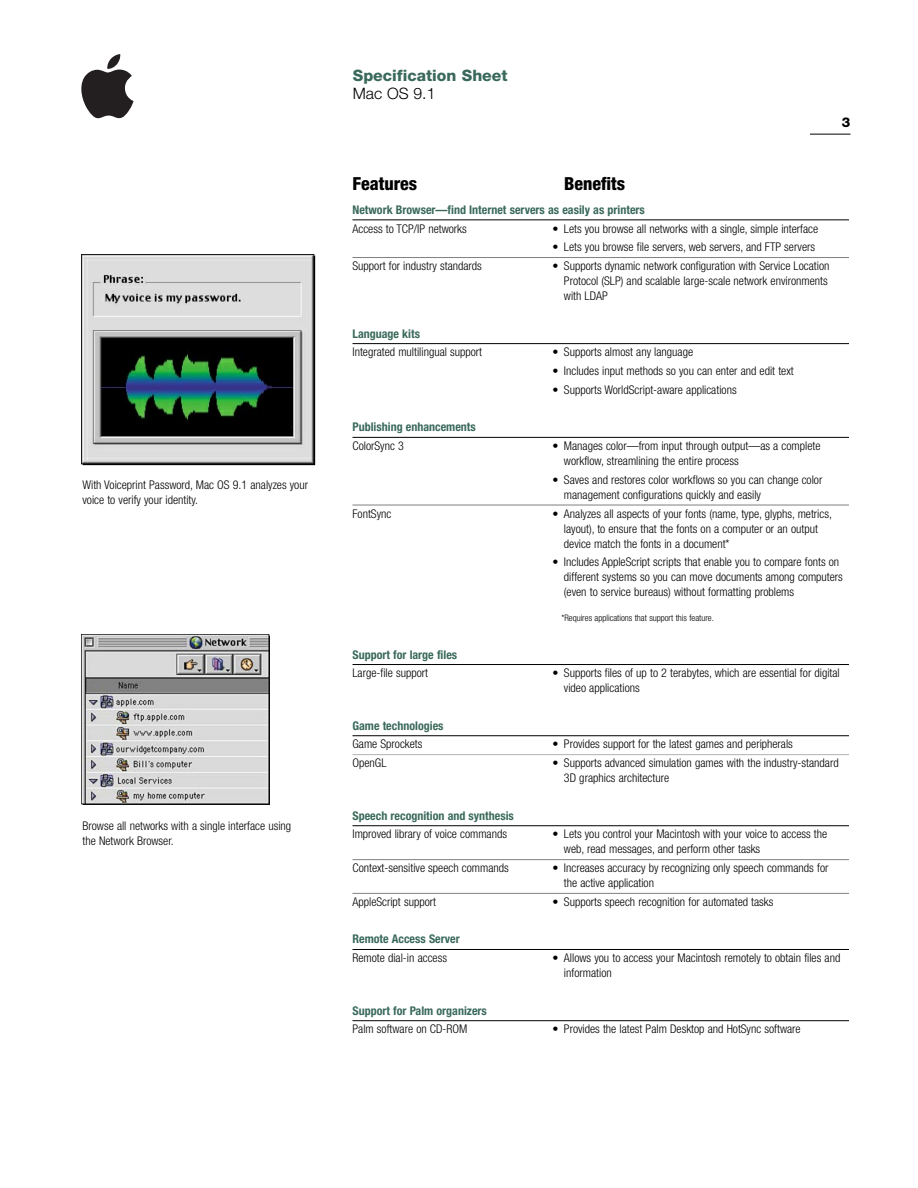
<style>
.page{position:relative;width:918px;height:1188px;background:#fff}
.page>*{position:absolute;margin:0;border:0;box-sizing:border-box;transform-origin:0 0}
.t1{font:800 condensed 18px "Helvetica Neue";color:#000}
.t2{font:800 15.75px "Helvetica Neue";color:#3a695c}
.t3{font:300 15.75px "Helvetica Neue";color:#000}
.t4{font:800 13.5px "Helvetica Neue";color:#000}
.t5{font:300 condensed 12px/15px "Helvetica Neue";color:#000}
.t6{font:700 condensed 12px "Helvetica Neue";color:#3a695c}
.t7{font:300 condensed 9px "Helvetica Neue";color:#000}
</style>
<div class="page">
<svg style="left:81px;top:54px;width:53px;height:64px"></svg>
<hr style="left:810px;top:134px;width:40px;height:1px;background:#000">
<hr style="left:352px;top:220px;width:497px;height:1px;background:#000">
<hr style="left:352px;top:257px;width:497px;height:1px;background:#808080">
<hr style="left:352px;top:343px;width:497px;height:1px;background:#000">
<hr style="left:352px;top:437px;width:497px;height:1px;background:#000">
<hr style="left:352px;top:505px;width:497px;height:1px;background:#808080">
<hr style="left:352px;top:664px;width:497px;height:1px;background:#000">
<hr style="left:352px;top:735px;width:497px;height:1px;background:#000">
<hr style="left:352px;top:754px;width:497px;height:1px;background:#b3b3b3">
<hr style="left:352px;top:825px;width:497px;height:1px;background:#000">
<hr style="left:352px;top:859px;width:497px;height:1px;background:#808080">
<hr style="left:352px;top:893px;width:497px;height:1px;background:#808080">
<hr style="left:352px;top:949px;width:497px;height:1px;background:#000">
<hr style="left:352px;top:1020px;width:497px;height:1px;background:#000">
<img style="left:81px;top:254px;width:235px;height:212px">
<img style="left:81px;top:634px;width:188px;height:171px">
<p class="t5" style="left:82px;top:478px;width:227px">With Voiceprint Password, Mac OS 9.1 analyzes your voice to verify your identity.</p>
<p class="t5" style="left:83px;top:819px;width:210px">Browse all networks with a single interface using the Network Browser.</p>
<h2 class="t2" style="left:353px;top:69px;width:156px">Specification Sheet</h2>
<h2 class="t3" style="left:353px;top:88px;width:84px">Mac OS 9.1</h2>
<p class="t4" style="left:842px;top:117px;width:10px">3</p>
<h1 class="t1" style="left:352px;top:177px;width:66px">Features</h1>
<h1 class="t1" style="left:564px;top:177px;width:63px">Benefits</h1>
<p class="t6" style="left:352px;top:205px;width:294px">Network Browser—find Internet servers as easily as printers</p>
<p class="t5" style="left:352px;top:222px;width:116px">Access to TCP/IP networks</p>
<p class="t5" style="left:552px;top:222px;width:267px">• Lets you browse all networks with a single, simple interface</p>
<p class="t5" style="left:552px;top:241px;width:264px">• Lets you browse file servers, web servers, and FTP servers</p>
<p class="t5" style="left:352px;top:259px;width:131px">Support for industry standards</p>
<p class="t5" style="left:564px;top:259px;width:267px;text-indent:-12px">• Supports dynamic network configuration with Service Location<br>Protocol (SLP) and scalable large-scale network environments with LDAP</p>
<p class="t6" style="left:352px;top:329px;width:69px">Language kits</p>
<p class="t5" style="left:352px;top:346px;width:131px">Integrated multilingual support</p>
<p class="t5" style="left:552px;top:346px;width:142px">• Supports almost any language</p>
<p class="t5" style="left:552px;top:364px;width:243px">• Includes input methods so you can enter and edit text</p>
<p class="t5" style="left:552px;top:383px;width:186px">• Supports WorldScript-aware applications</p>
<p class="t6" style="left:352px;top:423px;width:125px">Publishing enhancements</p>
<p class="t5" style="left:352px;top:439px;width:53px">ColorSync 3</p>
<p class="t5" style="left:564px;top:439px;width:258px;text-indent:-12px">• Manages color—from input through output—as a complete workflow, streamlining the entire process</p>
<p class="t5" style="left:564px;top:473px;width:260px;text-indent:-12px">• Saves and restores color workflows so you can change color management configurations quickly and easily</p>
<p class="t5" style="left:352px;top:507px;width:40px">FontSync</p>
<p class="t5" style="left:564px;top:507px;width:270px;text-indent:-12px">• Analyzes all aspects of your fonts (name, type, glyphs, metrics, layout), to ensure that the fonts on a computer or an output device match the fonts in a document*</p>
<p class="t5" style="left:564px;top:556px;width:280px;text-indent:-12px">• Includes AppleScript scripts that enable you to compare fonts on different systems so you can move documents among computers (even to service bureaus) without formatting problems</p>
<p class="t7" style="left:561px;top:615px;width:154px">*Requires applications that support this feature.</p>
<p class="t6" style="left:352px;top:650px;width:106px">Support for large files</p>
<p class="t5" style="left:352px;top:667px;width:77px">Large-file support</p>
<p class="t5" style="left:564px;top:667px;width:277px;text-indent:-12px">• Supports files of up to 2 terabytes, which are essential for digital video applications</p>
<p class="t6" style="left:352px;top:721px;width:93px">Game technologies</p>
<p class="t5" style="left:352px;top:738px;width:72px">Game Sprockets</p>
<p class="t5" style="left:552px;top:738px;width:242px">• Provides support for the latest games and peripherals</p>
<p class="t5" style="left:352px;top:757px;width:35px">OpenGL</p>
<p class="t5" style="left:564px;top:757px;width:276px;text-indent:-12px">• Supports advanced simulation games with the industry-standard<br>3D graphics architecture</p>
<p class="t6" style="left:352px;top:811px;width:163px">Speech recognition and synthesis</p>
<p class="t5" style="left:352px;top:828px;width:156px">Improved library of voice commands</p>
<p class="t5" style="left:564px;top:828px;width:265px;text-indent:-12px">• Lets you control your Macintosh with your voice to access the web, read messages, and perform other tasks</p>
<p class="t5" style="left:352px;top:862px;width:158px">Context-sensitive speech commands</p>
<p class="t5" style="left:564px;top:862px;width:266px;text-indent:-12px">• Increases accuracy by recognizing only speech commands for the active application</p>
<p class="t5" style="left:352px;top:895px;width:85px">AppleScript support</p>
<p class="t5" style="left:552px;top:895px;width:223px">• Supports speech recognition for automated tasks</p>
<p class="t6" style="left:352px;top:935px;width:109px">Remote Access Server</p>
<p class="t5" style="left:352px;top:952px;width:96px">Remote dial-in access</p>
<p class="t5" style="left:564px;top:952px;width:278px;text-indent:-12px">• Allows you to access your Macintosh remotely to obtain files and information</p>
<p class="t6" style="left:352px;top:1006px;width:136px">Support for Palm organizers</p>
<p class="t5" style="left:352px;top:1023px;width:117px">Palm software on CD-ROM</p>
<p class="t5" style="left:552px;top:1023px;width:250px">• Provides the latest Palm Desktop and HotSync software</p>
</div>
